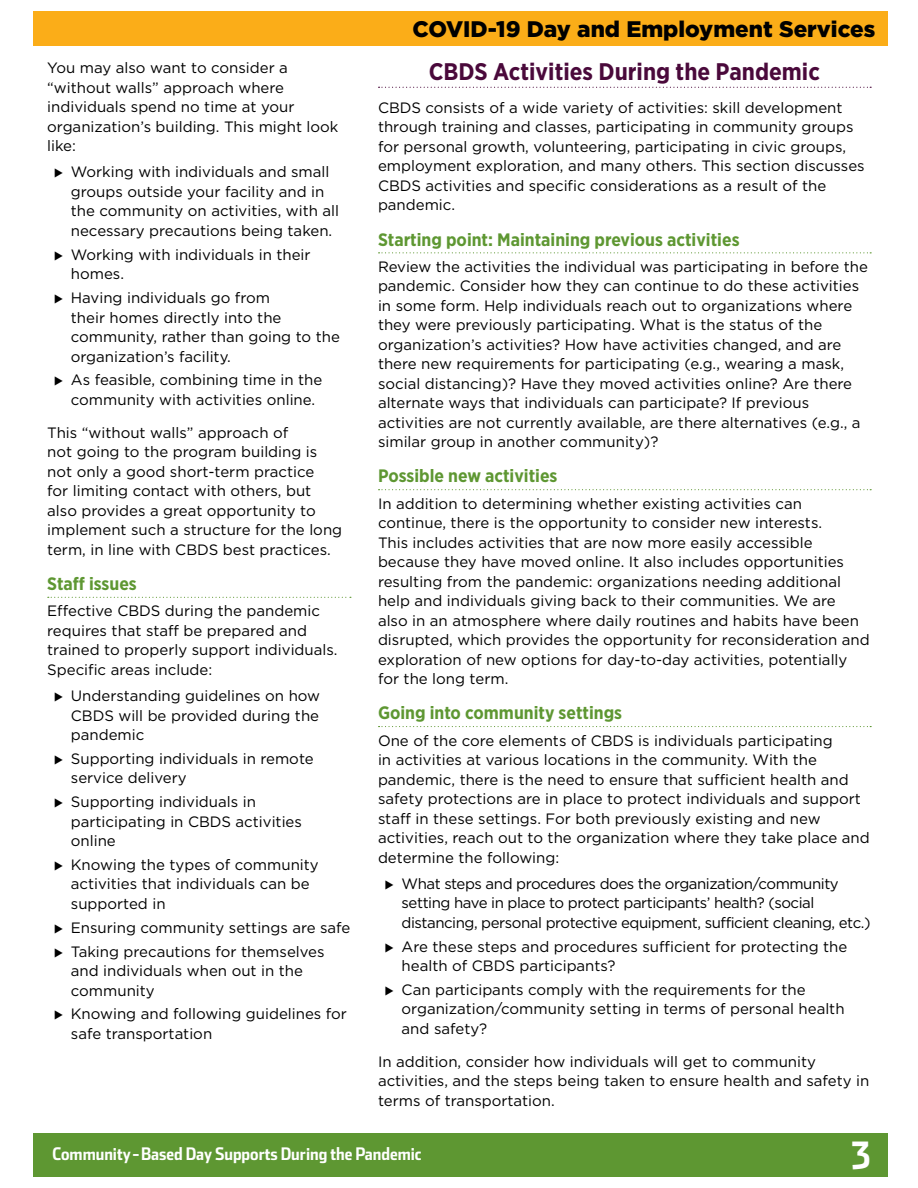
<style>
.page{position:relative;width:918px;height:1188px;background:#fff}
.page>*{position:absolute;margin:0;border:0;box-sizing:border-box;transform-origin:0 0}
.t1{font:37.5px "Stainless Cond Bold Tab";color:#fff}
.t2{font:700 24px "Gotham Narrow";color:#4a093b}
.t3{font:900 22.5px "Gotham HTF";color:#000}
.t4{font:700 18px "Gotham Narrow";color:#5e9732}
.t5{font:17.25px "Stainless Cond Bold Tab";color:#fff}
.t6{font:15px/19.5px "Gotham HTF";color:#000}
.t7{font:15px/19.5px "Gotham HTF";letter-spacing:-.03em;color:#000}
</style>
<div class="page">
<div style="left:33px;top:1133px;width:854px;height:43px;background:#5e9732"></div>
<div style="left:33px;top:11px;width:854px;height:35px;background:#fbad18"></div>
<svg style="left:48px;top:597px;width:303px;height:1px"></svg>
<svg style="left:379px;top:87px;width:492px;height:1px"></svg>
<svg style="left:379px;top:252px;width:492px;height:1px"></svg>
<svg style="left:379px;top:489px;width:492px;height:1px"></svg>
<svg style="left:379px;top:726px;width:492px;height:1px"></svg>
<p class="t6" style="left:47px;top:58px;width:293px">You may also want to consider a “without walls” approach where individuals spend no time at your organization’s building. This might look like:</p>
<p class="t6" style="left:71px;top:162px;width:270px">Working with individuals and small groups outside your facility and in the community on activities, with all necessary precautions being taken.</p>
<p class="t6" style="left:71px;top:244px;width:241px">Working with individuals in their homes.</p>
<p class="t6" style="left:71px;top:288px;width:271px">Having individuals go from<br>their homes directly into the community, rather than going to the organization’s facility.</p>
<p class="t6" style="left:71px;top:370px;width:253px">As feasible, combining time in the community with activities online.</p>
<p class="t6" style="left:47px;top:423px;width:296px">This “without walls” approach of<br>not going to the program building is not only a good short-term practice<br>for limiting contact with others, but also provides a great opportunity to implement such a structure for the long term, in line with CBDS best practices.</p>
<h3 class="t4" style="left:47px;top:572px;width:91px">Staff issues</h3>
<p class="t6" style="left:47px;top:601px;width:292px">Effective CBDS during the pandemic requires that staff be prepared and trained to properly support individuals.</p>
<p class="t6" style="left:47px;top:659px;width:167px">Specific areas include:</p>
<p class="t6" style="left:71px;top:686px;width:251px">Understanding guidelines on how<br>CBDS will be provided during the</p>
<p class="t6" style="left:71px;top:725px;width:75px">pandemic</p>
<p class="t6" style="left:71px;top:749px;width:244px">Supporting individuals in remote service delivery</p>
<p class="t6" style="left:71px;top:792px;width:233px">Supporting individuals in participating in CBDS activities online</p>
<p class="t6" style="left:71px;top:855px;width:249px">Knowing the types of community activities that individuals can be supported in</p>
<p class="t6" style="left:71px;top:918px;width:281px">Ensuring community settings are safe</p>
<p class="t6" style="left:71px;top:941px;width:255px">Taking precautions for themselves and individuals when out in the community</p>
<p class="t6" style="left:71px;top:1004px;width:278px">Knowing and following guidelines for safe transportation</p>
<h3 class="t3" style="left:412px;top:16px;width:464px">COVID-19 Day and Employment Services</h3>
<h2 class="t2" style="left:429px;top:56px;width:393px">CBDS Activities During the Pandemic</h2>
<p class="t6" style="left:378px;top:98px;width:488px">CBDS consists of a wide variety of activities: skill development through training and classes, participating in community groups for personal growth, volunteering, participating in civic groups, employment exploration, and many others. This section discusses CBDS activities and specific considerations as a result of the pandemic.</p>
<h3 class="t4" style="left:378px;top:228px;width:363px">Starting point: Maintaining previous activities</h3>
<p class="t6" style="left:378px;top:257px;width:491px">Review the activities the individual was participating in before the pandemic. Consider how they can continue to do these activities in some form. Help individuals reach out to organizations where they were previously participating. What is the status of the organization’s activities? How have activities changed, and are there new requirements for participating (e.g., wearing a mask, social distancing)? Have they moved activities online? Are there alternate ways that individuals can participate? If previous activities are not currently available, are there alternatives (e.g., a similar group in another community)?</p>
<h3 class="t4" style="left:378px;top:465px;width:181px">Possible new activities</h3>
<p class="t6" style="left:378px;top:493px;width:493px">In addition to determining whether existing activities can continue, there is the opportunity to consider new interests.<br>This includes activities that are now more easily accessible because they have moved online. It also includes opportunities resulting from the pandemic: organizations needing additional help and individuals giving back to their communities. We are<br>also in an atmosphere where daily routines and habits have been disrupted, which provides the opportunity for reconsideration and exploration of new options for day-to-day activities, potentially for the long term.</p>
<h3 class="t4" style="left:378px;top:701px;width:246px">Going into community settings</h3>
<p class="t6" style="left:378px;top:730px;width:493px">One of the core elements of CBDS is individuals participating<br>in activities at various locations in the community. With the pandemic, there is the need to ensure that sufficient health and safety protections are in place to protect individuals and support staff in these settings. For both previously existing and new activities, reach out to the organization where they take place and determine the following:</p>
<p class="t7" style="left:402px;top:873px;width:470px">What steps and procedures does the organization/community setting have in place to protect participants’ health? (social distancing, personal protective equipment, sufficient cleaning, etc.)</p>
<p class="t6" style="left:402px;top:936px;width:447px">Are these steps and procedures sufficient for protecting the health of CBDS participants?</p>
<p class="t6" style="left:402px;top:980px;width:444px">Can participants comply with the requirements for the organization/community setting in terms of personal health and safety?</p>
<p class="t6" style="left:378px;top:1052px;width:493px">In addition, consider how individuals will get to community activities, and the steps being taken to ensure health and safety in terms of transportation.</p>
<p class="t5" style="left:53px;top:1143px;width:371px">Community-Based Day Supports During the Pandemic</p>
<h1 class="t1" style="left:850px;top:1133px;width:24px">3</h1>
</div>
